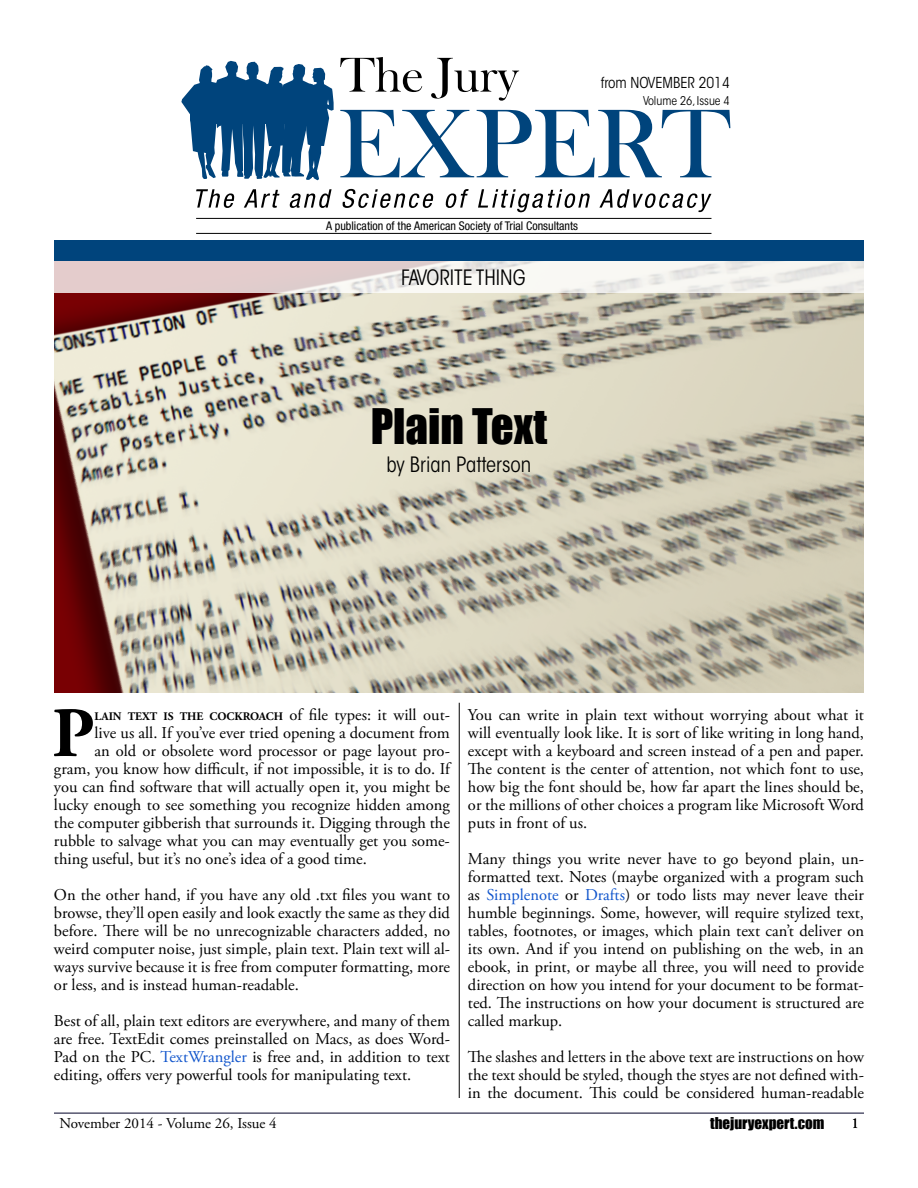
<style>
.page{position:relative;width:918px;height:1188px;background:#fff}
.page>*{position:absolute;margin:0;border:0;box-sizing:border-box;transform-origin:0 0}
.t1{font:700 70.8px "Adobe Garamond Pro";color:#000}
.t2{font:45px "Impact";color:#000}
.t3{font:21px "ITC Avant Garde MM 302 450";color:#000}
.t4{font:16.5px/18px "Adobe Garamond Pro";color:#000;text-align:justify}
.t5{font:15px "Adobe Garamond Pro";color:#000}
.t6{font:15px "Impact";color:#000}
.t7{font:15px "ITC Avant Garde MM 302 450";color:#000}
.t8{font:condensed 12px "Helvetica Neue";color:#000}
.t9{font:12px "ITC Avant Garde MM 302 450";color:#000}
.t10{font:700 11.55px "Adobe Garamond Pro";color:#000}
.s1{font-weight:400;font-size:16.5px}
.s2{color:#15c}
</style>
<div class="page">
<hr style="left:54px;top:1113px;width:810px;height:1px;background:#000027">
<hr style="left:459px;top:703px;width:1px;height:395px;background:#000">
<svg style="left:340px;top:57px;width:82px;height:35px"></svg>
<svg style="left:431px;top:58px;width:88px;height:43px"></svg>
<svg style="left:340px;top:110px;width:390px;height:67px"></svg>
<svg style="left:196px;top:189px;width:39px;height:19px"></svg>
<svg style="left:244px;top:189px;width:35px;height:19px"></svg>
<svg style="left:289px;top:189px;width:43px;height:19px"></svg>
<svg style="left:342px;top:189px;width:92px;height:19px"></svg>
<svg style="left:445px;top:189px;width:24px;height:19px"></svg>
<svg style="left:478px;top:189px;width:112px;height:23px"></svg>
<svg style="left:599px;top:189px;width:112px;height:23px"></svg>
<svg style="left:181px;top:61px;width:153px;height:119px"></svg>
<div style="left:214px;top:94px;width:95px;height:30px;background:#00447c"></div>
<hr style="left:196px;top:218px;width:515px;height:1px;background:#000">
<hr style="left:196px;top:233px;width:515px;height:1px;background:#000">
<div style="left:54px;top:240px;width:810px;height:21px;background:#00447c"></div>
<img style="left:54px;top:292px;width:810px;height:401px">
<svg style="left:54px;top:261px;width:810px;height:31px"></svg>
<p class="t7" style="left:601px;top:74px;width:130px">from NOVEMBER 2014</p>
<p class="t9" style="left:643px;top:93px;width:88px">Volume 26, Issue 4</p>
<p class="t8" style="left:326px;top:219px;width:254px">A publication of the American Society of Trial Consultants</p>
<p class="t3" style="left:401px;top:265px;width:126px">FAVORITE THING</p>
<h2 class="t2" style="left:371px;top:391px;width:178px">Plain Text</h2>
<p class="t3" style="left:387px;top:452px;width:146px">by Brian Patterson</p>
<h1 class="t1" style="left:52px;top:692px;width:44px">P</h1>
<p class="t10" style="left:95px;top:710px;width:357px">LAIN TEXT IS THE COCKROACH <span class="s1">of file types: it will out-</span></p>
<p class="t4" style="left:95px;top:724px;width:357px">live us all. If you’ve ever tried opening a document from</p>
<p class="t4" style="left:95px;top:742px;width:357px">an old or obsolete word processor or page layout pro-</p>
<p class="t4" style="left:54px;top:760px;width:397px">gram, you know how difficult, if not impossible, it is to do. If</p>
<p class="t4" style="left:54px;top:778px;width:397px">you can find software that will actually open it, you might be</p>
<p class="t4" style="left:54px;top:796px;width:398px">lucky enough to see something you recognize hidden among</p>
<p class="t4" style="left:54px;top:814px;width:397px">the computer gibberish that surrounds it. Digging through the</p>
<p class="t4" style="left:54px;top:832px;width:397px">rubble to salvage what you can may eventually get you some-</p>
<p class="t4" style="left:54px;top:850px;width:314px">thing useful, but it’s no one’s idea of a good time.</p>
<p class="t4" style="left:54px;top:886px;width:398px">On the other hand, if you have any old .txt files you want to browse, they’ll open easily and look exactly the same as they did before. There will be no unrecognizable characters added, no weird computer noise, just simple, plain text. Plain text will al&shy;ways survive because it is free from computer formatting, more or less, and is instead human-readable.</p>
<p class="t4" style="left:54px;top:1012px;width:398px">Best of all, plain text editors are everywhere, and many of them are free. TextEdit comes preinstalled on Macs, as does Word-Pad on the PC. <span class="s2">TextWrangler</span> is free and, in addition to text editing, offers very powerful tools for manipulating text.</p>
<p class="t4" style="left:468px;top:706px;width:398px">You can write in plain text without worrying about what it will eventually look like. It is sort of like writing in long hand, except with a keyboard and screen instead of a pen and paper.<br>The content is the center of attention, not which font to use, how big the font should be, how far apart the lines should be, or the millions of other choices a program like Microsoft Word puts in front of us.</p>
<p class="t4" style="left:468px;top:850px;width:398px">Many things you write never have to go beyond plain, un&shy;formatted text. Notes (maybe organized with a program such as <span class="s2">Simplenote</span> or <span class="s2">Drafts</span>) or todo lists may never leave their humble beginnings. Some, however, will require stylized text, tables, footnotes, or images, which plain text can’t deliver on its own. And if you intend on publishing on the web, in an ebook, in print, or maybe all three, you will need to provide direction on how you intend for your document to be format&shy;ted. The instructions on how your document is structured are called markup.</p>
<p class="t4" style="left:468px;top:1048px;width:398px">The slashes and letters in the above text are instructions on how the text should be styled, though the styes are not defined with&shy;in the document. This could be considered human-readable</p>
<p class="t5" style="left:59px;top:1114px;width:219px">November 2014 - Volume 26, Issue 4</p>
<p class="t6" style="left:710px;top:1112px;width:116px">thejuryexpert.com</p>
<p class="t5" style="left:852px;top:1114px;width:9px">1</p>
</div>
